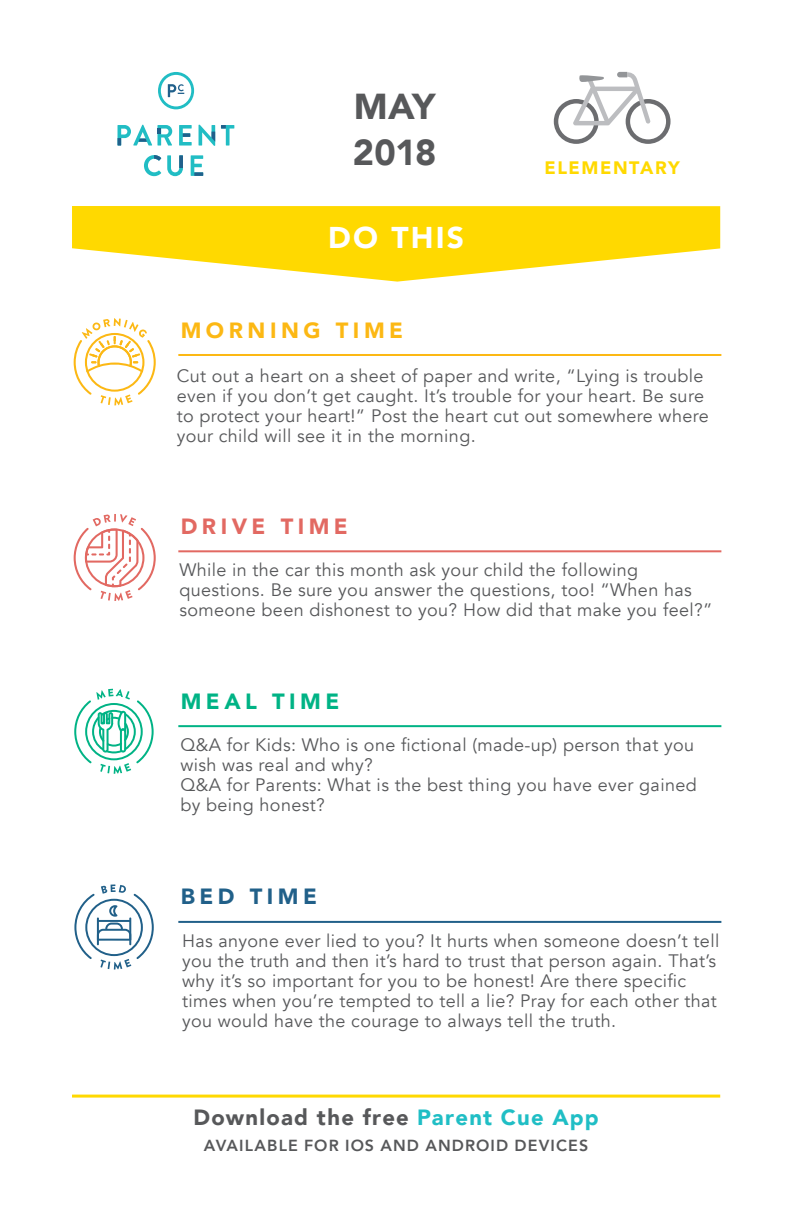
<style>
.page{position:relative;width:796px;height:1223px;background:#fff}
.page>*{position:absolute;margin:0;border:0;box-sizing:border-box;transform-origin:0 0}
.t1{font:900 36px "Avenir";letter-spacing:-.015em;color:#57585a}
.t2{font:900 30px "Avenir";letter-spacing:.075em;color:#fff}
.t3{font:900 22px "Avenir";letter-spacing:.055em;color:#57585a}
.t4{font:900 22px "Avenir";letter-spacing:.205em;color:#fcb814}
.t5{font:900 22px "Avenir";letter-spacing:.2em;color:#e26962}
.t6{font:900 22px "Avenir";letter-spacing:.2em;color:#00b385}
.t7{font:900 22px "Avenir";letter-spacing:.205em;color:#216089}
.t8{font:18px/20px "Avenir";letter-spacing:.02em;color:#57585a}
.t9{font:900 18px "Avenir";letter-spacing:.09em;color:#ffd900}
.t10{font:800 16px "Avenir";letter-spacing:.07em;color:#57585a}
.s1{color:#20bec5}
</style>
<div class="page">
<hr style="left:72px;top:1094px;width:648px;height:3px;background:#ffd900">
<svg style="left:72px;top:206px;width:648px;height:76px;fill:#ffd900"></svg>
<svg style="left:554px;top:72px;width:116px;height:72px"></svg>
<hr style="left:178px;top:550px;width:543px;height:2px;background:#e26962">
<svg style="left:74px;top:514px;width:82px;height:87px"></svg>
<hr style="left:178px;top:725px;width:543px;height:2px;background:#00b385">
<svg style="left:74px;top:688px;width:80px;height:86px"></svg>
<hr style="left:178px;top:921px;width:543px;height:2px;background:#216089">
<svg style="left:74px;top:884px;width:80px;height:85px"></svg>
<hr style="left:178px;top:354px;width:543px;height:2px;background:#fcb814">
<svg style="left:74px;top:318px;width:82px;height:87px"></svg>
<svg style="left:179px;top:125px;width:13px;height:20px"></svg>
<svg style="left:191px;top:155px;width:12px;height:21px"></svg>
<svg style="left:221px;top:125px;width:13px;height:20px"></svg>
<svg style="left:117px;top:125px;width:55px;height:20px"></svg>
<svg style="left:198px;top:125px;width:17px;height:21px"></svg>
<svg style="left:144px;top:155px;width:17px;height:21px"></svg>
<svg style="left:167px;top:155px;width:16px;height:21px"></svg>
<svg style="left:158px;top:72px;width:36px;height:37px"></svg>
<p class="t1" style="left:354px;top:75px;width:83px">MAY</p>
<p class="t1" style="left:353px;top:121px;width:85px">2018</p>
<h2 class="t2" style="left:328px;top:212px;width:138px">DO THIS</h2>
<p class="t9" style="left:544px;top:152px;width:137px">ELEMENTARY</p>
<p class="t4" style="left:181px;top:311px;width:224px">MORNING TIME</p>
<p class="t8" style="left:177px;top:366px;width:533px">Cut out a heart on a sheet of paper and write, “Lying is trouble even if you don’t get caught. It’s trouble for your heart. Be sure to protect your heart!” Post the heart cut out somewhere where your child will see it in the morning.</p>
<p class="t5" style="left:181px;top:507px;width:169px">DRIVE TIME</p>
<p class="t8" style="left:179px;top:560px;width:535px">While in the car this month ask your child the following questions. Be sure you answer the questions, too! “When has someone been dishonest to you? How did that make you feel?”</p>
<p class="t6" style="left:181px;top:682px;width:160px">MEAL TIME</p>
<p class="t8" style="left:180px;top:735px;width:515px">Q&amp;A for Kids: Who is one fictional (made-up) person that you wish was real and why?</p>
<p class="t8" style="left:180px;top:775px;width:518px">Q&amp;A for Parents: What is the best thing you have ever gained by being honest?</p>
<p class="t7" style="left:181px;top:878px;width:138px">BED TIME</p>
<p class="t8" style="left:182px;top:931px;width:539px">Has anyone ever lied to you? It hurts when someone doesn’t tell you the truth and then it’s hard to trust that person again. That’s why it’s so important for you to be honest! Are there specific times when you’re tempted to tell a lie? Pray for each other that you would have the courage to always tell the truth.</p>
<p class="t3" style="left:193px;top:1098px;width:407px">Download the free <span class="s1">Parent Cue App</span></p>
<p class="t10" style="left:204px;top:1132px;width:386px">AVAILABLE FOR IOS AND ANDROID DEVICES</p>
</div>
